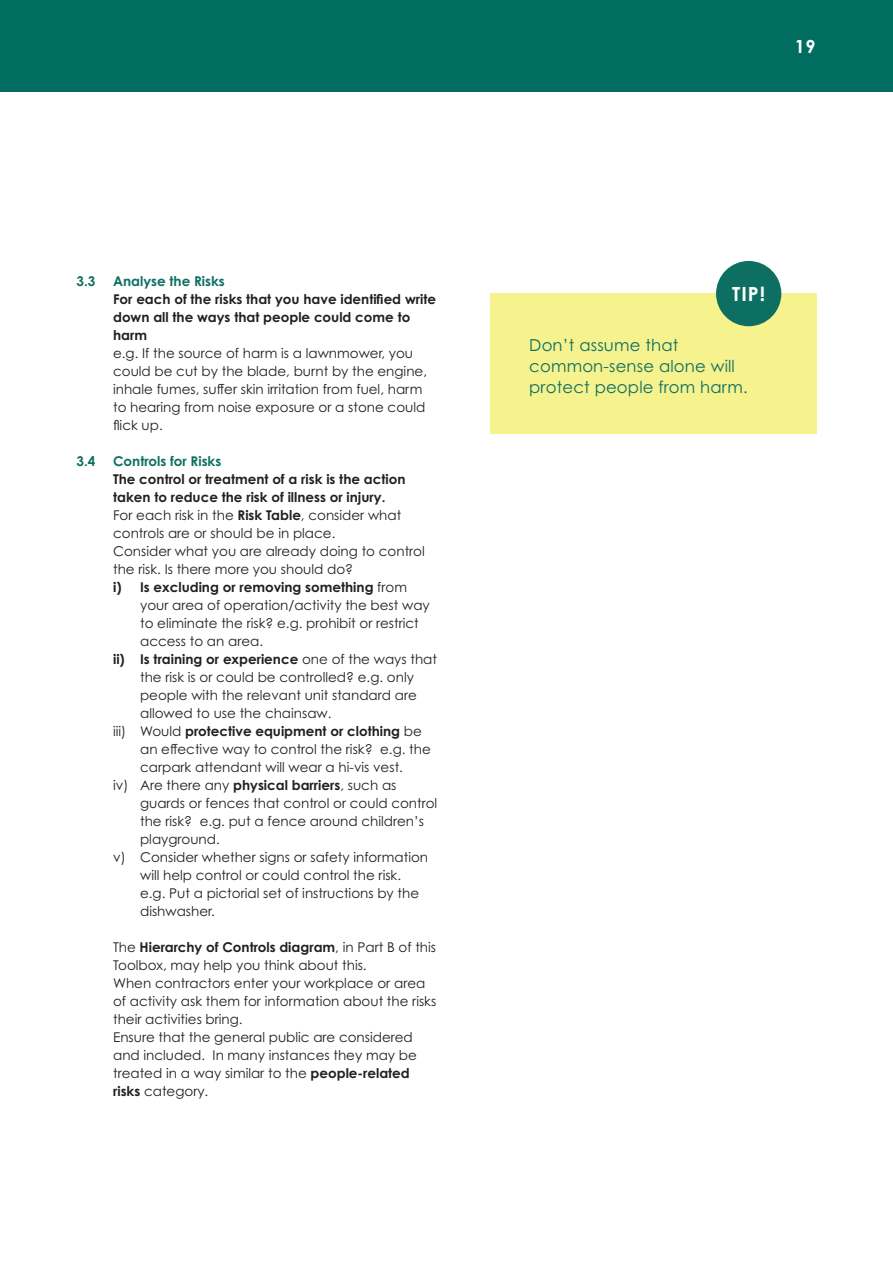
<style>
.page{position:relative;width:893px;height:1263px;background:#fff}
.page>*{position:absolute;margin:0;border:0;box-sizing:border-box;transform-origin:0 0}
.t1{font:700 19.5px "Century Gothic Pro";color:#fff}
.t2{font:700 18px "Century Gothic Pro";color:#fff}
.t3{font:16.5px/21px "Century Gothic Pro";letter-spacing:.01em;color:#0d6f62}
.t4{font:13.5px/18px "Century Gothic Pro";color:#231f20}
.t5{font:700 13.5px/18px "Century Gothic Pro";color:#231f20}
.t6{font:700 13.5px "Century Gothic Pro";color:#0d6f62}
.s1{font-weight:700}
.s2{font-weight:400}
</style>
<div class="page">
<div style="left:0;top:0;width:893px;height:91px;background:#006d60"></div>
<div style="left:490px;top:294px;width:326px;height:140px;background:#f6f28d"></div>
<div style="left:716px;top:261px;width:65px;height:65px;background:#0d6f62;border-radius:50%"></div>
<p class="t6" style="left:77px;top:273px;width:20px">3.3</p>
<p class="t6" style="left:77px;top:453px;width:20px">3.4</p>
<p class="t6" style="left:113px;top:273px;width:113px">Analyse the Risks</p>
<p class="t5" style="left:113px;top:290px;width:324px">For each of the risks that you have identified write down all the ways that people could come to harm</p>
<p class="t4" style="left:113px;top:344px;width:315px">e.g. If the source of harm is a lawnmower, you could be cut by the blade, burnt by the engine, inhale fumes, suffer skin irritation from fuel, harm to hearing from noise exposure or a stone could flick up.</p>
<p class="t6" style="left:113px;top:453px;width:110px">Controls for Risks</p>
<p class="t4" style="left:113px;top:470px;width:313px"><span class="s1">The control or treatment of a risk is the action taken to reduce the risk of illness or injury.<br></span>For each risk in the <span class="s1">Risk Table</span>, consider what controls are or should be in place.<br>Consider what you are already doing to control the risk. Is there more you should do?<br><span class="s1">i) Is excluding or removing something</span> from</p>
<p class="t4" style="left:140px;top:596px;width:291px">your area of operation/activity the best way</p>
<p class="t4" style="left:140px;top:614px;width:280px">to eliminate the risk? e.g. prohibit or restrict</p>
<p class="t4" style="left:140px;top:632px;width:124px">access to an area.</p>
<p class="t5" style="left:113px;top:650px;width:325px">ii) Is training or experience <span class="s2">one of the ways that</span></p>
<p class="t4" style="left:140px;top:668px;width:275px">the risk is or could be controlled? e.g. only</p>
<p class="t4" style="left:140px;top:686px;width:278px">people with the relevant unit standard are</p>
<p class="t4" style="left:140px;top:704px;width:193px">allowed to use the chainsaw.</p>
<p class="t5" style="left:113px;top:722px;width:310px"><span class="s2">iii) Would</span> protective equipment or clothing <span class="s2">be</span></p>
<p class="t4" style="left:140px;top:740px;width:292px">an effective way to control the risk? e.g. the</p>
<p class="t4" style="left:140px;top:758px;width:264px">carpark attendant will wear a hi-vis vest.</p>
<p class="t4" style="left:113px;top:776px;width:285px">iv) Are there any <span class="s1">physical barriers</span>, such as</p>
<p class="t4" style="left:140px;top:794px;width:299px">guards or fences that control or could control</p>
<p class="t4" style="left:140px;top:812px;width:285px">the risk? e.g. put a fence around children’s</p>
<p class="t4" style="left:140px;top:830px;width:81px">playground.</p>
<p class="t4" style="left:113px;top:848px;width:317px">v) Consider whether signs or safety information</p>
<p class="t4" style="left:140px;top:866px;width:263px">will help control or could control the risk.</p>
<p class="t4" style="left:140px;top:884px;width:281px">e.g. Put a pictorial set of instructions by the</p>
<p class="t4" style="left:140px;top:902px;width:76px">dishwasher.</p>
<p class="t4" style="left:113px;top:938px;width:325px">The <span class="s1">Hierarchy of Controls diagram</span>, in Part B of this Toolbox, may help you think about this.<br>When contractors enter your workplace or area of activity ask them for information about the risks their activities bring.<br>Ensure that the general public are considered and included. In many instances they may be treated in a way similar to the <span class="s1">people-related risks</span> category.</p>
<h2 class="t2" style="left:795px;top:35px;width:22px">19</h2>
<h1 class="t1" style="left:732px;top:282px;width:34px">TIP!</h1>
<p class="t3" style="left:529px;top:334px;width:220px">Don’t assume that common-sense alone will protect people from harm.</p>
</div>
